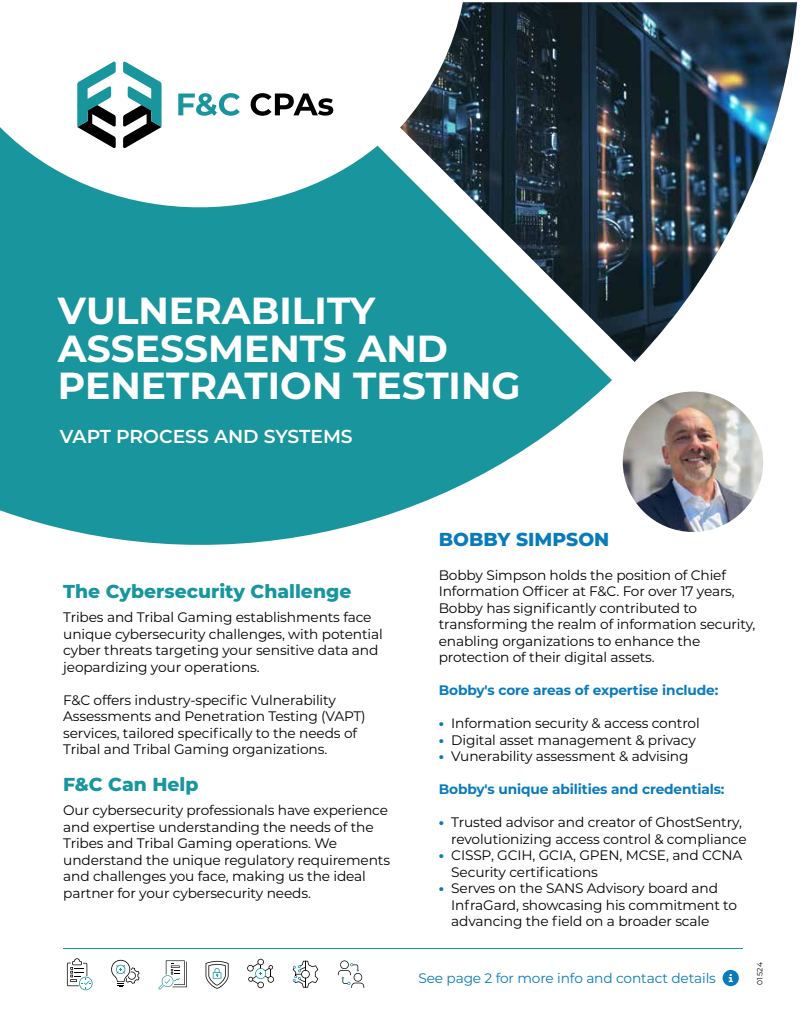
<style>
.page{position:relative;width:810px;height:1035px;background:#fff}
.page>*{position:absolute;margin:0;border:0;box-sizing:border-box;transform-origin:0 0}
.t1{font:700 37.62px/37.6px "Montserrat";color:#fff}
.t2{font:800 18.75px "Montserrat";color:#1796a0}
.t3{font:600 18.75px "Montserrat";color:#fff}
.t4{font:800 18.75px "Montserrat";color:#097bbd}
.t5{font:13.75px/16.5px "Montserrat";letter-spacing:-.01em;color:#000}
.t6{font:700 13.75px "Montserrat";letter-spacing:-.01em;color:#097bbd}
.t7{font:13.75px "Montserrat";letter-spacing:-.01em;color:#097bbd}
.t8{font:7.5px "Montserrat";letter-spacing:.06em;color:#000}
.s1{font-weight:800;color:#097bbd}
</style>
<div class="page">
<svg style="left:0;top:127px;width:612px;height:418px;fill:#19959e"></svg>
<img style="left:400px;top:2px;width:397px;height:360px">
<svg style="left:178px;top:93px;width:62px;height:23px"></svg>
<svg style="left:251px;top:93px;width:82px;height:23px"></svg>
<svg style="left:77px;top:61px;width:39px;height:87px"></svg>
<svg style="left:123px;top:61px;width:39px;height:87px"></svg>
<svg style="left:723px;top:970px;width:16px;height:16px"></svg>
<hr style="left:63px;top:948px;width:679px;height:1px;background:#19959e">
<svg style="left:158px;top:960px;width:29px;height:30px"></svg>
<svg style="left:206px;top:961px;width:23px;height:28px"></svg>
<svg style="left:293px;top:961px;width:25px;height:27px"></svg>
<svg style="left:247px;top:959px;width:27px;height:29px"></svg>
<svg style="left:67px;top:958px;width:26px;height:32px"></svg>
<svg style="left:338px;top:960px;width:26px;height:28px"></svg>
<svg style="left:111px;top:960px;width:29px;height:27px"></svg>
<img style="left:623px;top:392px;width:140px;height:140px;border-radius:70px">
<h1 class="t1" style="left:58px;top:290px;width:464px">VULNERABILITY<br>ASSESSMENTS AND<br>PENETRATION TESTING</h1>
<h2 class="t3" style="left:60px;top:423px;width:295px">VAPT PROCESS AND SYSTEMS</h2>
<h2 class="t2" style="left:63px;top:577px;width:290px">The Cybersecurity Challenge</h2>
<p class="t5" style="left:63px;top:608px;width:321px">Tribes and Tribal Gaming establishments face unique cybersecurity challenges, with potential cyber threats targeting your sensitive data and jeopardizing your operations.</p>
<p class="t5" style="left:63px;top:691px;width:304px">F&amp;C offers industry-specific Vulnerability Assessments and Penetration Testing (VAPT) services, tailored specifically to the needs of Tribal and Tribal Gaming organizations.</p>
<h2 class="t2" style="left:63px;top:771px;width:137px">F&amp;C Can Help</h2>
<p class="t5" style="left:63px;top:802px;width:328px">Our cybersecurity professionals have experience and expertise understanding the needs of the Tribes and Tribal Gaming operations. We understand the unique regulatory requirements and challenges you face, making us the ideal partner for your cybersecurity needs.</p>
<h2 class="t4" style="left:439px;top:526px;width:172px">BOBBY SIMPSON</h2>
<p class="t5" style="left:439px;top:566px;width:318px">Bobby Simpson holds the position of Chief Information Officer at F&amp;C. For over 17 years, Bobby has significantly contributed to transforming the realm of information security, enabling organizations to enhance the protection of their digital assets.</p>
<p class="t6" style="left:439px;top:681px;width:281px">Bobby's core areas of expertise include:</p>
<p class="t5" style="left:439px;top:715px;width:263px"><span class="s1">•</span> Information security &amp; access control</p>
<p class="t5" style="left:439px;top:731px;width:259px"><span class="s1">•</span> Digital asset management &amp; privacy</p>
<p class="t5" style="left:439px;top:748px;width:251px"><span class="s1">•</span> Vunerability assessment &amp; advising</p>
<p class="t6" style="left:439px;top:780px;width:287px">Bobby's unique abilities and credentials:</p>
<p class="t5" style="left:451px;top:814px;width:297px;text-indent:-12px"><span class="s1">•</span> Trusted advisor and creator of GhostSentry, revolutionizing access control &amp; compliance</p>
<p class="t5" style="left:451px;top:847px;width:293px;text-indent:-12px"><span class="s1">•</span> CISSP, GCIH, GCIA, GPEN, MCSE, and CCNA<br>Security certifications</p>
<p class="t5" style="left:451px;top:880px;width:287px;text-indent:-12px"><span class="s1">•</span> Serves on the SANS Advisory board and<br>InfraGard, showcasing his commitment to advancing the field on a broader scale</p>
<p class="t7" style="left:418px;top:969px;width:299px">See page 2 for more info and contact details</p>
<p class="t8" style="left:755px;top:985px;width:24px;rotate:-90deg">01524</p>
</div>
